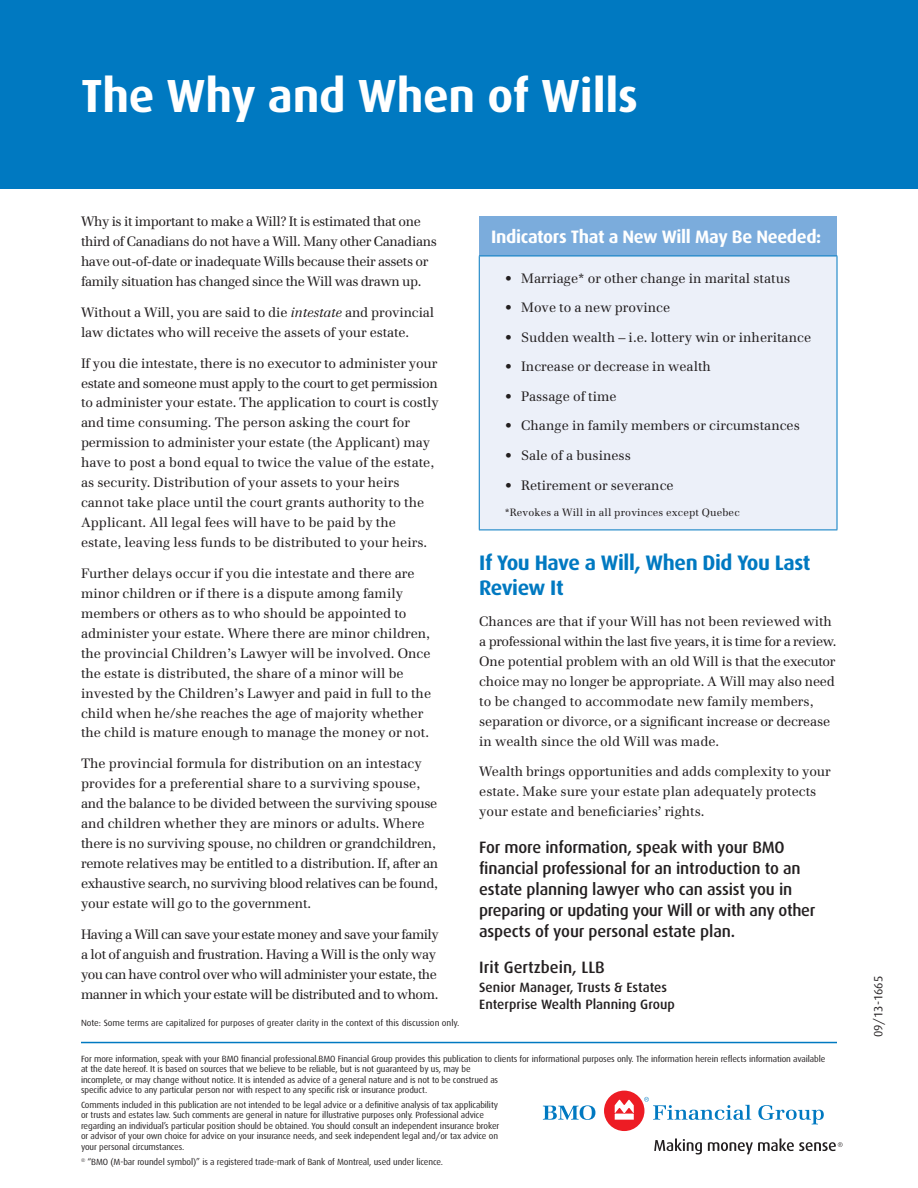
<style>
.page{position:relative;width:918px;height:1188px;background:#fff}
.page>*{position:absolute;margin:0;border:0;box-sizing:border-box;transform-origin:0 0}
.t1{font:700 46.5px "Dax";letter-spacing:-.005em;color:#fff}
.t2{font:700 21px/25.5px "Dax";letter-spacing:-.02em;color:#0079c1}
.t3{font:700 18px "Dax";letter-spacing:-.02em;color:#fff}
.t4{font:500 16.5px/21px "Dax";letter-spacing:-.01em;color:#231f20}
.t5{font:13.5px/20px "Emona";color:#231f20}
.t6{font:13.5px/20.1px "Emona";letter-spacing:-.04em;color:#231f20}
.t7{font:13.5px/20px "Emona";letter-spacing:-.03em;color:#231f20}
.t8{font:500 13.5px/16.5px "Dax";color:#231f20}
.t9{font:12px "Dax";color:#231f20}
.t10{font:10.5px "Emona";letter-spacing:.015em;color:#231f20}
.t11{font:9px/10.5px "Dax";letter-spacing:-.01em;color:#231f20}
.s1{font-style:italic}
</style>
<div class="page">
<div style="left:0;top:0;width:918px;height:189px;background:#0079c1"></div>
<div style="left:479px;top:216px;width:358px;height:40px;background:#7bacdc"></div>
<div style="left:479px;top:256px;width:358px;height:274px;background:#ecf0f9"></div>
<hr style="left:479px;top:256px;width:358px;height:1px;background:#0079c1">
<hr style="left:479px;top:256px;width:1px;height:274px;background:#0079c1">
<hr style="left:837px;top:256px;width:1px;height:274px;background:#0079c1">
<hr style="left:479px;top:530px;width:358px;height:1px;background:#0079c1">
<hr style="left:81px;top:1042px;width:756px;height:1px;background:#0079c1">
<svg style="left:543px;top:1105px;width:52px;height:15px"></svg>
<div style="left:604px;top:1091px;width:40px;height:40px;background:#ed1c24;border-radius:50%"></div>
<svg style="left:615px;top:1100px;width:19px;height:20px"></svg>
<svg style="left:644px;top:1097px;width:107px;height:23px"></svg>
<svg style="left:758px;top:1105px;width:66px;height:19px"></svg>
<svg style="left:654px;top:1139px;width:48px;height:16px"></svg>
<svg style="left:708px;top:1139px;width:135px;height:15px"></svg>
<h1 class="t1" style="left:81px;top:74px;width:559px">The Why and When of Wills</h1>
<p class="t7" style="left:81px;top:213px;width:357px">Why is it important to make a Will? It is estimated that one third of Canadians do not have a Will. Many other Canadians have out-of-date or inadequate Wills because their assets or family situation has changed since the Will was drawn up.</p>
<p class="t5" style="left:81px;top:304px;width:355px">Without a Will, you are said to die <span class="s1">intestate</span> and provincial law dictates who will receive the assets of your estate.</p>
<p class="t5" style="left:81px;top:354px;width:359px">If you die intestate, there is no executor to administer your estate and someone must apply to the court to get permission to administer your estate. The application to court is costly and time consuming. The person asking the court for permission to administer your estate (the Applicant) may have to post a bond equal to twice the value of the estate, as security. Distribution of your assets to your heirs cannot take place until the court grants authority to the Applicant. All legal fees will have to be paid by the estate, leaving less funds to be distributed to your heirs.</p>
<p class="t5" style="left:81px;top:565px;width:352px">Further delays occur if you die intestate and there are minor children or if there is a dispute among family members or others as to who should be appointed to administer your estate. Where there are minor children, the provincial Children’s Lawyer will be involved. Once the estate is distributed, the share of a minor will be invested by the Children’s Lawyer and paid in full to the child when he/she reaches the age of majority whether the child is mature enough to manage the money or not.</p>
<p class="t5" style="left:81px;top:755px;width:359px">The provincial formula for distribution on an intestacy provides for a preferential share to a surviving spouse, and the balance to be divided between the surviving spouse and children whether they are minors or adults. Where there is no surviving spouse, no children or grandchildren, remote relatives may be entitled to a distribution. If, after an exhaustive search, no surviving blood relatives can be found, your estate will go to the government.</p>
<p class="t6" style="left:81px;top:925px;width:359px">Having a Will can save your estate money and save your family a lot of anguish and frustration. Having a Will is the only way you can have control over who will administer your estate, the manner in which your estate will be distributed and to whom.</p>
<p class="t11" style="left:81px;top:1019px;width:380px">Note: Some terms are capitalized for purposes of greater clarity in the context of this discussion only.</p>
<h3 class="t3" style="left:491px;top:228px;width:332px">Indicators That a New Will May Be Needed:</h3>
<p class="t5" style="left:505px;top:269px;width:287px">• Marriage* or other change in marital status</p>
<p class="t5" style="left:505px;top:299px;width:167px">• Move to a new province</p>
<p class="t5" style="left:505px;top:328px;width:308px">• Sudden wealth – i.e. lottery win or inheritance</p>
<p class="t5" style="left:505px;top:358px;width:208px">• Increase or decrease in wealth</p>
<p class="t5" style="left:505px;top:387px;width:113px">• Passage of time</p>
<p class="t5" style="left:505px;top:417px;width:297px">• Change in family members or circumstances</p>
<p class="t5" style="left:505px;top:446px;width:128px">• Sale of a business</p>
<p class="t5" style="left:505px;top:477px;width:170px">• Retirement or severance</p>
<p class="t10" style="left:505px;top:508px;width:236px">*Revokes a Will in all provinces except Quebec</p>
<h2 class="t2" style="left:479px;top:551px;width:333px">If You Have a Will, When Did You Last<br>Review It</h2>
<p class="t5" style="left:479px;top:613px;width:359px">Chances are that if your Will has not been reviewed with a professional within the last five years, it is time for a review.<br>One potential problem with an old Will is that the executor choice may no longer be appropriate. A Will may also need to be changed to accommodate new family members, separation or divorce, or a significant increase or decrease in wealth since the old Will was made.</p>
<p class="t5" style="left:479px;top:763px;width:353px">Wealth brings opportunities and adds complexity to your estate. Make sure your estate plan adequately protects your estate and beneficiaries’ rights.</p>
<p class="t4" style="left:479px;top:838px;width:338px">For more information, speak with your BMO financial professional for an introduction to an estate planning lawyer who can assist you in preparing or updating your Will or with any other aspects of your personal estate plan.</p>
<p class="t4" style="left:479px;top:958px;width:127px">Irit Gertzbein, LLB</p>
<p class="t8" style="left:479px;top:980px;width:197px">Senior Manager, Trusts &amp; Estates<br>Enterprise Wealth Planning Group</p>
<p class="t11" style="left:81px;top:1054px;width:746px">For more information, speak with your BMO financial professional.BMO Financial Group provides this publication to clients for informational purposes only. The information herein reflects information available at the date hereof. It is based on sources that we believe to be reliable, but is not guaranteed by us, may be<br>incomplete, or may change without notice. It is intended as advice of a general nature and is not to be construed as<br>specific advice to any particular person nor with respect to any specific risk or insurance product.</p>
<p class="t11" style="left:81px;top:1100px;width:420px">Comments included in this publication are not intended to be legal advice or a definitive analysis of tax applicability or trusts and estates law. Such comments are general in nature for illustrative purposes only. Professional advice regarding an individual’s particular position should be obtained. You should consult an independent insurance broker or advisor of your own choice for advice on your insurance needs, and seek independent legal and/or tax advice on your personal circumstances.</p>
<p class="t11" style="left:81px;top:1157px;width:364px"><sup>®</sup> “BMO (M-bar roundel symbol)” is a registered trade-mark of Bank of Montreal, used under licence.</p>
<p class="t9" style="left:873px;top:1037px;width:63px;rotate:-90deg">09/13-1665</p>
</div>
